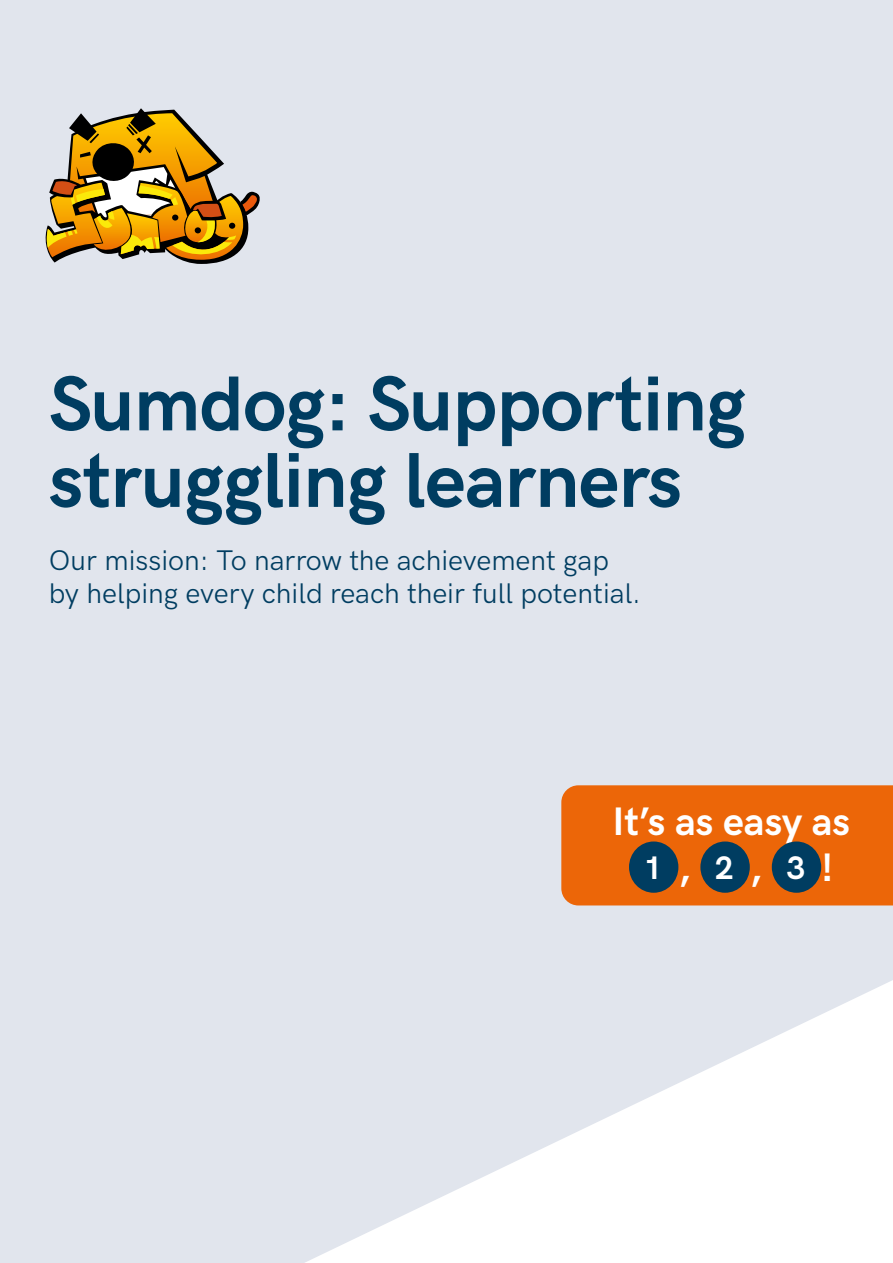
<style>
.page{position:relative;width:893px;height:1263px;background:#e1e5ed}
.page>*{position:absolute;margin:0;border:0;box-sizing:border-box;transform-origin:0 0}
.t1{font:700 78px/76.5px "HK Grotesk";letter-spacing:-.01em;color:#003d61}
.t2{font:700 39.9px "HK Grotesk";color:#fff}
.t3{font:700 32.7px "HK Grotesk";color:#fff}
.t4{font:28.5px/33px "HK Grotesk";color:#003d61}
.s1{font-size:39.9px}
</style>
<div class="page">
<svg style="left:305px;top:980px;width:588px;height:283px"></svg>
<svg style="left:45px;top:108px;width:215px;height:156px"></svg>
<div style="left:561px;top:785px;width:332px;height:120px;background:#ec6608"></div>
<div style="left:629px;top:841px;width:49px;height:52px;background:#003d61;border-radius:50%"></div>
<div style="left:700px;top:841px;width:50px;height:52px;background:#003d61;border-radius:50%"></div>
<div style="left:772px;top:841px;width:49px;height:52px;background:#003d61;border-radius:50%"></div>
<h1 class="t1" style="left:49px;top:359px;width:699px">Sumdog: Supporting struggling learners</h1>
<p class="t4" style="left:49px;top:541px;width:594px">Our mission: To narrow the achievement gap by helping every child reach their full potential.</p>
<h2 class="t2" style="left:612px;top:791px;width:239px">It’s as easy as</h2>
<p class="t3" style="left:643px;top:843px;width:192px">1<span class="s1">,</span> 2<span class="s1">,</span> 3<span class="s1">!</span></p>
</div>
